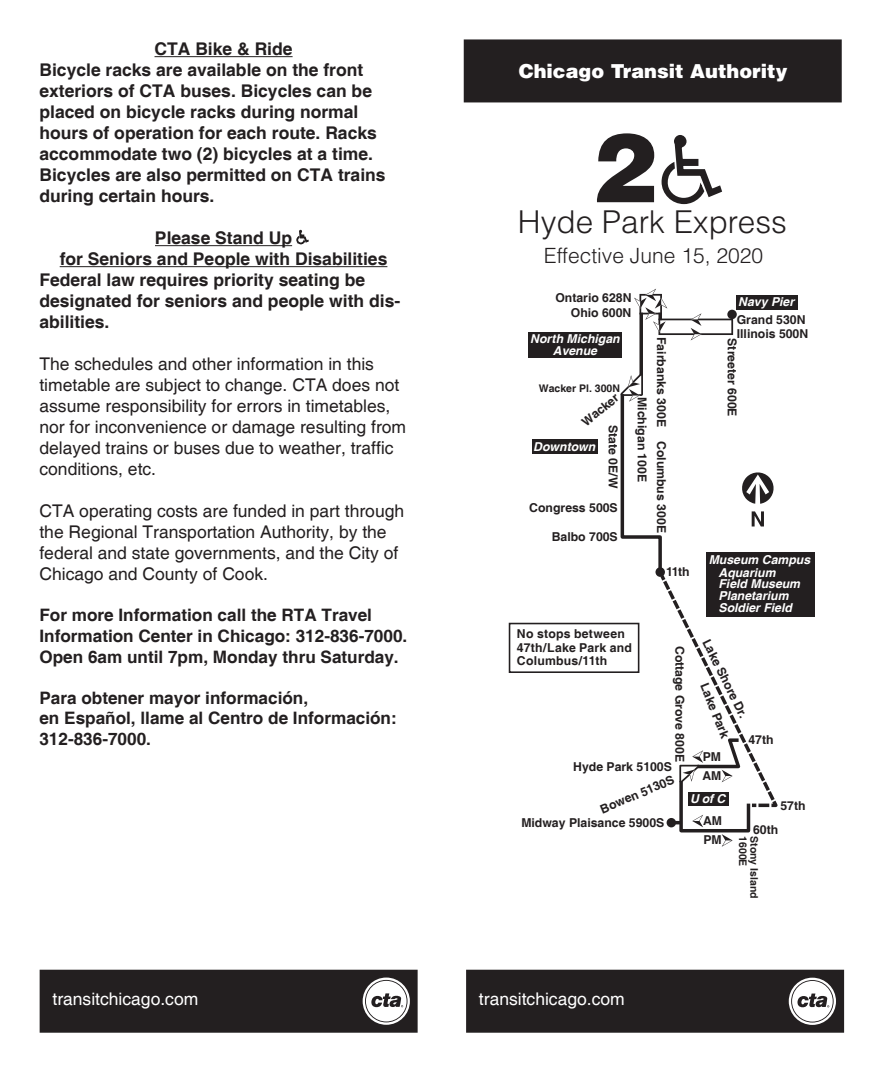
<style>
.page{position:relative;width:882px;height:1071px;background:#fff}
.page>*{position:absolute;margin:0;border:0;box-sizing:border-box;transform-origin:0 0}
.t1{font:900 96.25px "Helvetica";color:#231f20}
.t2{font:300 31.5px "Helvetica";color:#231f20}
.t3{font:300 21px "Helvetica";color:#231f20}
.t4{font:900 19.25px "Helvetica";color:#fff}
.t5{font:700 17.5px/21px "Helvetica";color:#231f20}
.t6{font:17.5px/21px "Helvetica";color:#231f20}
.t7{font:17.5px "Helvetica";color:#fff}
.t8{font:700 17.15px/20.7px "Helvetica";color:#231f20}
.t9{font:700 12.25px/19.1px "Helvetica";color:#231f20}
.t10{font:italic 700 12.25px/11.9px "Helvetica";color:#fff;text-align:center}
.t11{font:700 12.25px/13.1px "Helvetica";letter-spacing:.02em;color:#231f20}
.t12{font:700 10.5px "Helvetica";color:#231f20}
</style>
<div class="page">
<div style="left:465px;top:40px;width:376px;height:62px;background:#231f20"></div>
<div style="left:464px;top:39px;width:378px;height:63px;border:2px solid #231f20"></div>
<hr style="left:155px;top:56px;width:138px;height:1px;background:#231f20">
<hr style="left:155px;top:245px;width:137px;height:1px;background:#231f20">
<hr style="left:60px;top:266px;width:327px;height:1px;background:#231f20">
<svg style="left:296px;top:229px;width:13px;height:15px"></svg>
<svg style="left:661px;top:135px;width:61px;height:70px"></svg>
<div style="left:467px;top:971px;width:376px;height:61px;background:#231f20"></div>
<div style="left:466px;top:970px;width:378px;height:63px;border:2px solid #231f20"></div>
<svg style="left:789px;top:978px;width:47px;height:47px"></svg>
<div style="left:41px;top:971px;width:376px;height:61px;background:#231f20"></div>
<div style="left:40px;top:970px;width:378px;height:63px;border:2px solid #231f20"></div>
<svg style="left:363px;top:978px;width:47px;height:47px"></svg>
<svg style="left:639px;top:340px;width:4px;height:34px"></svg>
<div style="left:727px;top:310px;width:10px;height:9px;background:#231f20;border-radius:50%"></div>
<div style="left:737px;top:295px;width:61px;height:15px;background:#231f20"></div>
<div style="left:532px;top:440px;width:66px;height:14px;background:#231f20"></div>
<div style="left:528px;top:333px;width:94px;height:25px;background:#231f20"></div>
<div style="left:706px;top:552px;width:108px;height:64px;background:#231f20"></div>
<div style="left:509px;top:623px;width:130px;height:50px;border:2px solid #231f20"></div>
<svg style="left:634px;top:289px;width:99px;height:51px"></svg>
<svg style="left:619px;top:374px;width:162px;height:473px"></svg>
<p class="t5" style="left:39px;top:39px;width:348px;text-indent:115px">CTA Bike &amp; Ride<br>Bicycle racks are available on the front exteriors of CTA buses. Bicycles can be placed on bicycle racks during normal hours of operation for each route. Racks accommodate two (2) bicycles at a time.<br>Bicycles are also permitted on CTA trains during certain hours.</p>
<p class="t5" style="left:155px;top:228px;width:139px">Please Stand Up</p>
<p class="t5" style="left:60px;top:249px;width:329px">for Seniors and People with Disabilities</p>
<p class="t5" style="left:39px;top:270px;width:327px">Federal law requires priority seating be</p>
<p class="t5" style="left:39px;top:291px;width:362px">designated for seniors and people with dis-</p>
<p class="t5" style="left:39px;top:312px;width:72px">abilities.</p>
<p class="t6" style="left:39px;top:354px;width:368px">The schedules and other information in this timetable are subject to change. CTA does not assume responsibility for errors in timetables, nor for inconvenience or damage resulting from delayed trains or buses due to weather, traffic conditions, etc.</p>
<p class="t6" style="left:39px;top:501px;width:366px">CTA operating costs are funded in part through the Regional Transportation Authority, by the federal and state governments, and the City of Chicago and County of Cook.</p>
<p class="t8" style="left:39px;top:606px;width:369px">For more Information call the RTA Travel<br>Information Center in Chicago: 312-836-7000.<br>Open 6am until 7pm, Monday thru Saturday.</p>
<p class="t8" style="left:39px;top:688px;width:359px">Para obtener mayor información,<br>en Español, llame al Centro de Información:<br>312-836-7000.</p>
<p class="t4" style="left:519px;top:58px;width:270px">Chicago Transit Authority</p>
<h1 class="t1" style="left:592px;top:105px;width:66px">2</h1>
<h2 class="t2" style="left:518px;top:202px;width:270px">Hyde Park Express</h2>
<p class="t3" style="left:544px;top:243px;width:221px">Effective June 15, 2020</p>
<p class="t9" style="left:555px;top:289px;width:78px">Ontario 628N</p>
<p class="t9" style="left:571px;top:304px;width:62px">Ohio 600N</p>
<p class="t10" style="left:530px;top:334px;width:91px;line-height:11.4px">North Michigan<br>Avenue</p>
<p class="t12" style="left:539px;top:382px;width:83px">Wacker Pl. 300N</p>
<p class="t9" style="left:578px;top:416px;width:45px;rotate:-39deg">Wacker</p>
<p class="t9" style="left:622px;top:425px;width:65px;rotate:90deg">State 0E/W</p>
<p class="t10" style="left:533px;top:441px;width:63px">Downtown</p>
<p class="t9" style="left:529px;top:499px;width:90px">Congress 500S</p>
<p class="t9" style="left:552px;top:528px;width:68px">Balbo 700S</p>
<p class="t9" style="left:651px;top:397px;width:87px;rotate:90deg">Michigan 100E</p>
<p class="t10" style="left:738px;top:296px;width:57px">Navy Pier</p>
<p class="t9" style="left:737px;top:311px;width:70px">Grand 530N</p>
<p class="t9" style="left:737px;top:325px;width:73px">Illinois 500N</p>
<p class="t9" style="left:670px;top:337px;width:91px;rotate:90deg">Fairbanks 300E</p>
<p class="t9" style="left:741px;top:338px;width:80px;rotate:90deg">Streeter 600E</p>
<p class="t9" style="left:670px;top:441px;width:93px;rotate:90deg">Columbus 300E</p>
<p class="t9" style="left:666px;top:563px;width:25px">11th</p>
<p class="t10" style="left:719px;top:554px;width:93px;text-align:left;text-indent:-10px">Museum Campus<br>Aquarium<br>Field Museum<br>Planetarium<br>Soldier Field</p>
<p class="t11" style="left:517px;top:628px;width:117px">No stops between<br>47th/Lake Park and<br>Columbus/11th</p>
<p class="t9" style="left:714px;top:636px;width:88px;rotate:64deg">Lake Shore Dr.</p>
<p class="t9" style="left:689px;top:646px;width:118px;rotate:90deg">Cottage Grove 800E</p>
<p class="t9" style="left:712px;top:681px;width:59px;rotate:68deg">Lake Park</p>
<p class="t9" style="left:749px;top:731px;width:27px">47th</p>
<p class="t9" style="left:702px;top:748px;width:21px">PM<br>AM</p>
<p class="t9" style="left:573px;top:757px;width:100px">Hyde Park 5100S</p>
<p class="t9" style="left:597px;top:801px;width:80px;rotate:-23deg">Bowen 5130S</p>
<p class="t10" style="left:690px;top:794px;width:37px">UofC</p>
<p class="t9" style="left:780px;top:797px;width:27px">57th</p>
<p class="t9" style="left:521px;top:814px;width:144px">Midway Plaisance 5900S</p>
<p class="t9" style="left:703px;top:812px;width:21px">AM</p>
<p class="t9" style="left:703px;top:831px;width:20px">PM</p>
<p class="t9" style="left:753px;top:821px;width:27px">60th</p>
<p class="t12" style="left:749px;top:836px;width:32px;rotate:90deg">1600E</p>
<p class="t12" style="left:761px;top:836px;width:64px;rotate:90deg">Stony Island</p>
<p class="t7" style="left:52px;top:989px;width:147px">transitchicago.com</p>
<p class="t7" style="left:479px;top:989px;width:147px">transitchicago.com</p>
</div>
